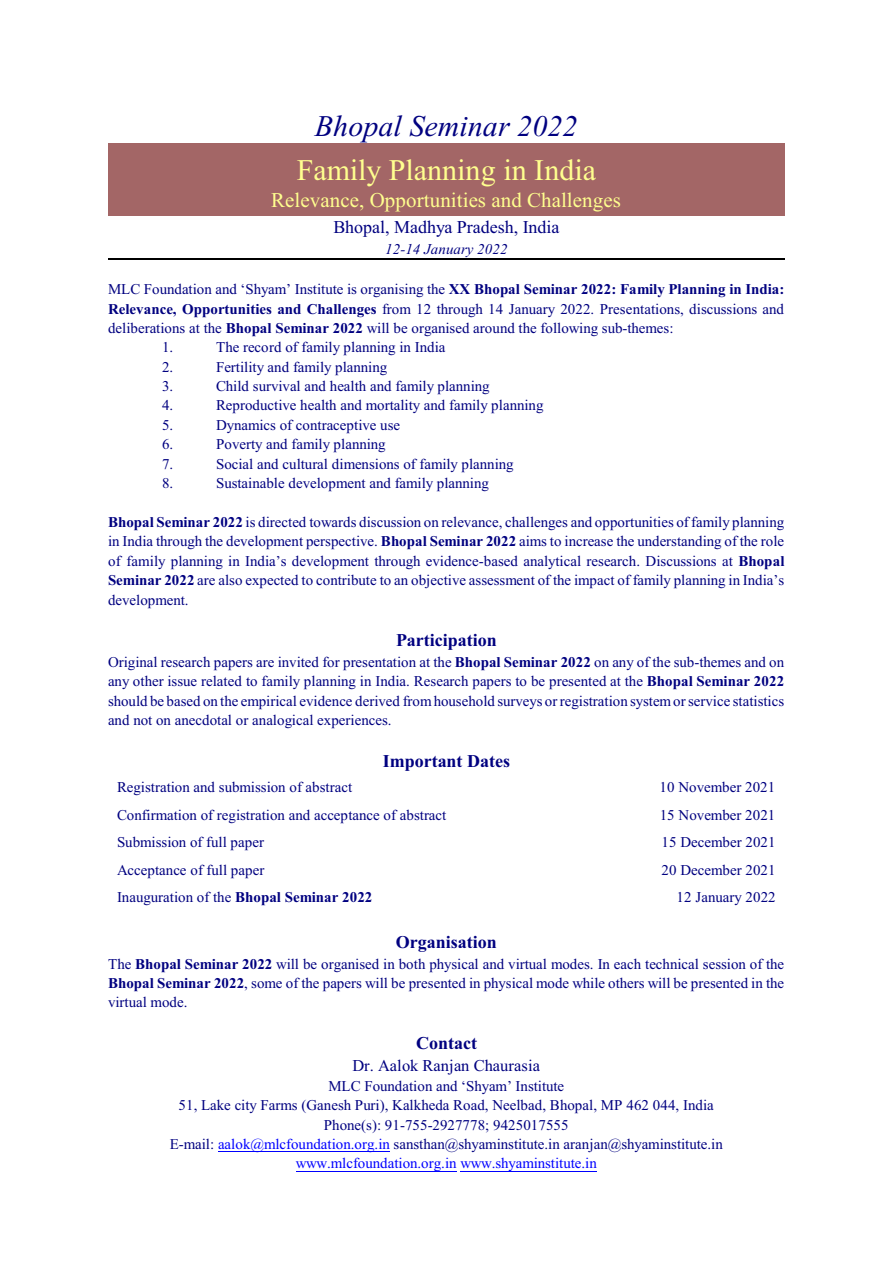
<style>
.page{position:relative;width:893px;height:1263px;background:#fff}
.page>*{position:absolute;margin:0;border:0;box-sizing:border-box;transform-origin:0 0}
.t1{font:30px "Times New Roman";color:#ffff8f}
.t2{font:italic 30px "Times New Roman";letter-spacing:.005em;color:#000080}
.t3{font:21px "Times New Roman";letter-spacing:.005em;color:#ffff8f}
.t4{font:700 18px "Times New Roman";color:#000080}
.t5{font:18px "Times New Roman";color:#000080}
.t6{font:16.5px "Times New Roman";color:#000080}
.t7{font:15px/19.4px "Times New Roman";color:#000080;text-align:justify}
.t8{font:italic 15px "Times New Roman";letter-spacing:.005em;color:#000080}
.s1{font-weight:700}
.s2{color:#00f}
</style>
<div class="page">
<div style="left:108px;top:143px;width:677px;height:73px;background:#a36666"></div>
<hr style="left:218px;top:1151px;width:172px;height:1px;background:#00f">
<hr style="left:296px;top:1171px;width:161px;height:1px;background:#00f">
<hr style="left:460px;top:1171px;width:137px;height:1px;background:#00f">
<hr style="left:108px;top:259px;width:677px;height:1px;background:#000">
<h1 class="t2" style="left:315px;top:116px;width:264px">Bhopal Seminar 2022</h1>
<h1 class="t1" style="left:297px;top:160px;width:301px">Family Planning in India</h1>
<h2 class="t3" style="left:271px;top:192px;width:351px">Relevance, Opportunities and Challenges</h2>
<p class="t5" style="left:333px;top:221px;width:227px">Bhopal, Madhya Pradesh, India</p>
<p class="t8" style="left:385px;top:243px;width:124px">12-14 January 2022</p>
<p class="t7" style="left:108px;top:281px;width:678px">MLC Foundation and ‘Shyam’ Institute is organising the <span class="s1">XX Bhopal Seminar 2022: Family Planning in India:</span></p>
<p class="t7" style="left:108px;top:300px;width:677px"><span class="s1">Relevance, Opportunities and Challenges</span> from 12 through 14 January 2022. Presentations, discussions and</p>
<p class="t7" style="left:108px;top:320px;width:567px">deliberations at the <span class="s1">Bhopal Seminar 2022</span> will be organised around the following sub-themes:</p>
<p class="t7" style="left:162px;top:339px;width:13px">1.</p>
<p class="t7" style="left:216px;top:339px;width:231px">The record of family planning in India</p>
<p class="t7" style="left:162px;top:358px;width:13px">2.</p>
<p class="t7" style="left:216px;top:358px;width:173px">Fertility and family planning</p>
<p class="t7" style="left:162px;top:378px;width:13px">3.</p>
<p class="t7" style="left:216px;top:378px;width:275px">Child survival and health and family planning</p>
<p class="t7" style="left:162px;top:397px;width:13px">4.</p>
<p class="t7" style="left:216px;top:397px;width:329px">Reproductive health and mortality and family planning</p>
<p class="t7" style="left:162px;top:416px;width:13px">5.</p>
<p class="t7" style="left:216px;top:416px;width:186px">Dynamics of contraceptive use</p>
<p class="t7" style="left:162px;top:436px;width:13px">6.</p>
<p class="t7" style="left:216px;top:436px;width:171px">Poverty and family planning</p>
<p class="t7" style="left:162px;top:455px;width:13px">7.</p>
<p class="t7" style="left:216px;top:455px;width:299px">Social and cultural dimensions of family planning</p>
<p class="t7" style="left:162px;top:474px;width:13px">8.</p>
<p class="t7" style="left:216px;top:474px;width:274px">Sustainable development and family planning</p>
<p class="t7" style="left:108px;top:513px;width:678px"><span class="s1">Bhopal Seminar 2022</span> is directed towards discussion on relevance, challenges and opportunities of family planning in India through the development perspective. <span class="s1">Bhopal Seminar 2022</span> aims to increase the understanding of the role of family planning in India’s development through evidence-based analytical research. Discussions at <span class="s1">Bhopal Seminar 2022</span> are also expected to contribute to an objective assessment of the impact of family planning in India’s development.</p>
<p class="t4" style="left:396px;top:634px;width:102px">Participation</p>
<p class="t7" style="left:108px;top:653px;width:678px">Original research papers are invited for presentation at the <span class="s1">Bhopal Seminar 2022</span> on any of the sub-themes and on any other issue related to family planning in India. Research papers to be presented at the <span class="s1">Bhopal Seminar 2022 </span>should be based on the empirical evidence derived fromhousehold surveys or registration systemor service statistics and not on anecdotal or analogical experiences.</p>
<p class="t4" style="left:383px;top:755px;width:129px">Important Dates</p>
<p class="t7" style="left:117px;top:779px;width:237px">Registration and submission of abstract</p>
<p class="t7" style="left:660px;top:779px;width:117px">10 November 2021</p>
<p class="t7" style="left:117px;top:806px;width:331px">Confirmation of registration and acceptance of abstract</p>
<p class="t7" style="left:660px;top:806px;width:117px">15 November 2021</p>
<p class="t7" style="left:117px;top:834px;width:148px">Submission of full paper</p>
<p class="t7" style="left:661px;top:834px;width:116px">15 December 2021</p>
<p class="t7" style="left:117px;top:861px;width:149px">Acceptance of full paper</p>
<p class="t7" style="left:661px;top:861px;width:116px">20 December 2021</p>
<p class="t7" style="left:117px;top:889px;width:257px">Inauguration of the <span class="s1">Bhopal Seminar 2022</span></p>
<p class="t7" style="left:677px;top:889px;width:101px">12 January 2022</p>
<p class="t4" style="left:396px;top:936px;width:103px">Organisation</p>
<p class="t7" style="left:108px;top:955px;width:678px">The <span class="s1">Bhopal Seminar 2022</span> will be organised in both physical and virtual modes. In each technical session of the <span class="s1">Bhopal Seminar 2022</span>, some of the papers will be presented in physical mode while others will be presented in the virtual mode.</p>
<p class="t4" style="left:416px;top:1037px;width:62px">Contact</p>
<p class="t6" style="left:352px;top:1059px;width:189px">Dr. Aalok Ranjan Chaurasia</p>
<p class="t7" style="left:170px;top:1077px;width:555px;text-align:center">MLC Foundation and ‘Shyam’ Institute<br>51, Lake city Farms (Ganesh Puri), Kalkheda Road, Neelbad, Bhopal, MP 462 044, India Phone(s): 91-755-2927778; 9425017555<br>E-mail: <span class="s2">aalok@mlcfoundation.org.in</span> sansthan@shyaminstitute.in aranjan@shyaminstitute.in <span class="s2">www.mlcfoundation.org.in www.shyaminstitute.in</span></p>
</div>
